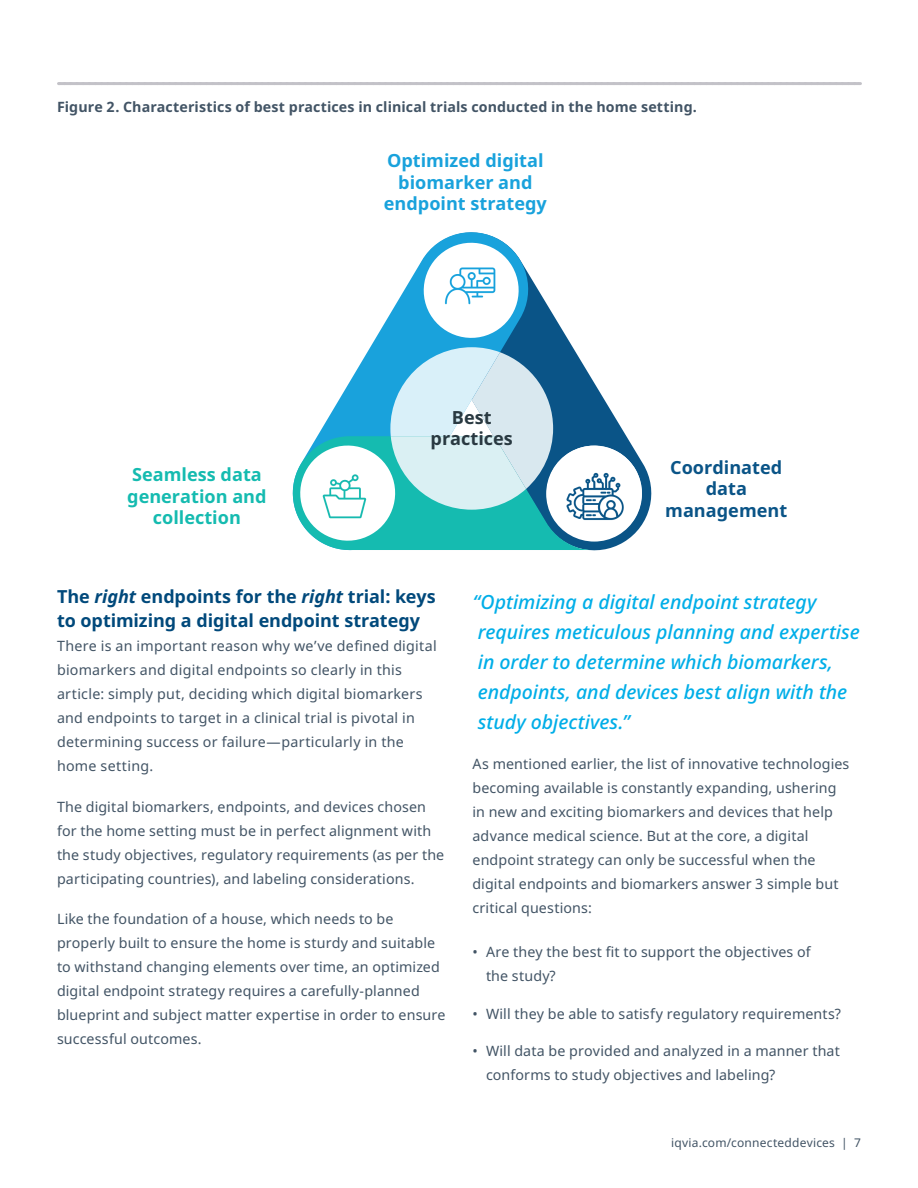
<style>
.page{position:relative;width:918px;height:1188px;background:#fff}
.page>*{position:absolute;margin:0;border:0;box-sizing:border-box;transform-origin:0 0}
.Callout_quote{font:italic 500 19.5px/30px "Noto Sans";color:#00aee8}
.t1{font:700 18.15px/21.5px "Noto Sans";color:#19a2dc;text-align:center}
.t2{font:700 18.15px/21.5px "Noto Sans";color:#15bbb0;text-align:center}
.t3{font:700 18.15px/21.5px "Noto Sans";color:#0a5487;text-align:center}
.t4{font:700 18.15px/21.5px "Noto Sans";color:#293941;text-align:center}
.Subheading{font:700 18px/24px "Noto Sans";letter-spacing:-.005em;color:#00497b}
.Body_copy_-_Space{font:14.25px/24px "Noto Sans";letter-spacing:.01em;color:#425465}
.Figure_title{font:700 14.25px "Noto Sans";letter-spacing:.005em;color:#425465}
.t5{font:12px "Noto Sans";letter-spacing:.015em;color:#425465}
.s1{font-style:italic}
</style>
<div class="page">
<hr style="left:65px;top:82px;width:796px;height:3px;background:#c3c2c8">
<svg style="left:293px;top:236px;width:355px;height:314px"></svg>
<img style="left:442px;top:257px;width:57px;height:57px">
<img style="left:564px;top:466px;width:62px;height:56px">
<img style="left:564px;top:522px;width:62px;height:5px">
<img style="left:316px;top:468px;width:58px;height:57px">
<p class="Figure_title" style="left:57px;top:99px;width:641px">Figure 2. Characteristics of best practices in clinical trials conducted in the home setting.</p>
<p class="t1" style="left:384px;top:152px;width:165px">Optimized digital biomarker and endpoint strategy</p>
<p class="t2" style="left:127px;top:466px;width:141px">Seamless data generation and collection</p>
<p class="t4" style="left:431px;top:408px;width:84px">Best practices</p>
<p class="t3" style="left:665px;top:458px;width:124px">Coordinated data management</p>
<p class="Subheading" style="left:57px;top:585px;width:380px">The <span class="s1">right</span> endpoints for the <span class="s1">right</span> trial: keys to optimizing a digital endpoint strategy</p>
<p class="Body_copy_-_Space" style="left:57px;top:634px;width:381px">There is an important reason why we’ve defined digital biomarkers and digital endpoints so clearly in this article: simply put, deciding which digital biomarkers and endpoints to target in a clinical trial is pivotal in determining success or failure—particularly in the home setting.</p>
<p class="Body_copy_-_Space" style="left:57px;top:795px;width:389px">The digital biomarkers, endpoints, and devices chosen for the home setting must be in perfect alignment with the study objectives, regulatory requirements (as per the participating countries), and labeling considerations.</p>
<p class="Body_copy_-_Space" style="left:57px;top:907px;width:390px">Like the foundation of a house, which needs to be properly built to ensure the home is sturdy and suitable to withstand changing elements over time, an optimized digital endpoint strategy requires a carefully-planned blueprint and subject matter expertise in order to ensure successful outcomes.</p>
<p class="Callout_quote" style="left:473px;top:587px;width:389px">“Optimizing a digital endpoint strategy requires meticulous planning and expertise in order to determine which biomarkers, endpoints, and devices best align with the study objectives.”</p>
<p class="Body_copy_-_Space" style="left:472px;top:752px;width:378px">As mentioned earlier, the list of innovative technologies becoming available is constantly expanding, ushering in new and exciting biomarkers and devices that help advance medical science. But at the core, a digital endpoint strategy can only be successful when the digital endpoints and biomarkers answer 3 simple but critical questions:</p>
<p class="Body_copy_-_Space" style="left:486px;top:940px;width:326px;text-indent:-14px">• Are they the best fit to support the objectives of the study?</p>
<p class="Body_copy_-_Space" style="left:472px;top:1002px;width:370px">• Will they be able to satisfy regulatory requirements?</p>
<p class="Body_copy_-_Space" style="left:486px;top:1039px;width:355px;text-indent:-14px">• Will data be provided and analyzed in a manner that conforms to study objectives and labeling?</p>
<p class="t5" style="left:671px;top:1136px;width:191px">iqvia.com/connecteddevices | 7</p>
</div>
